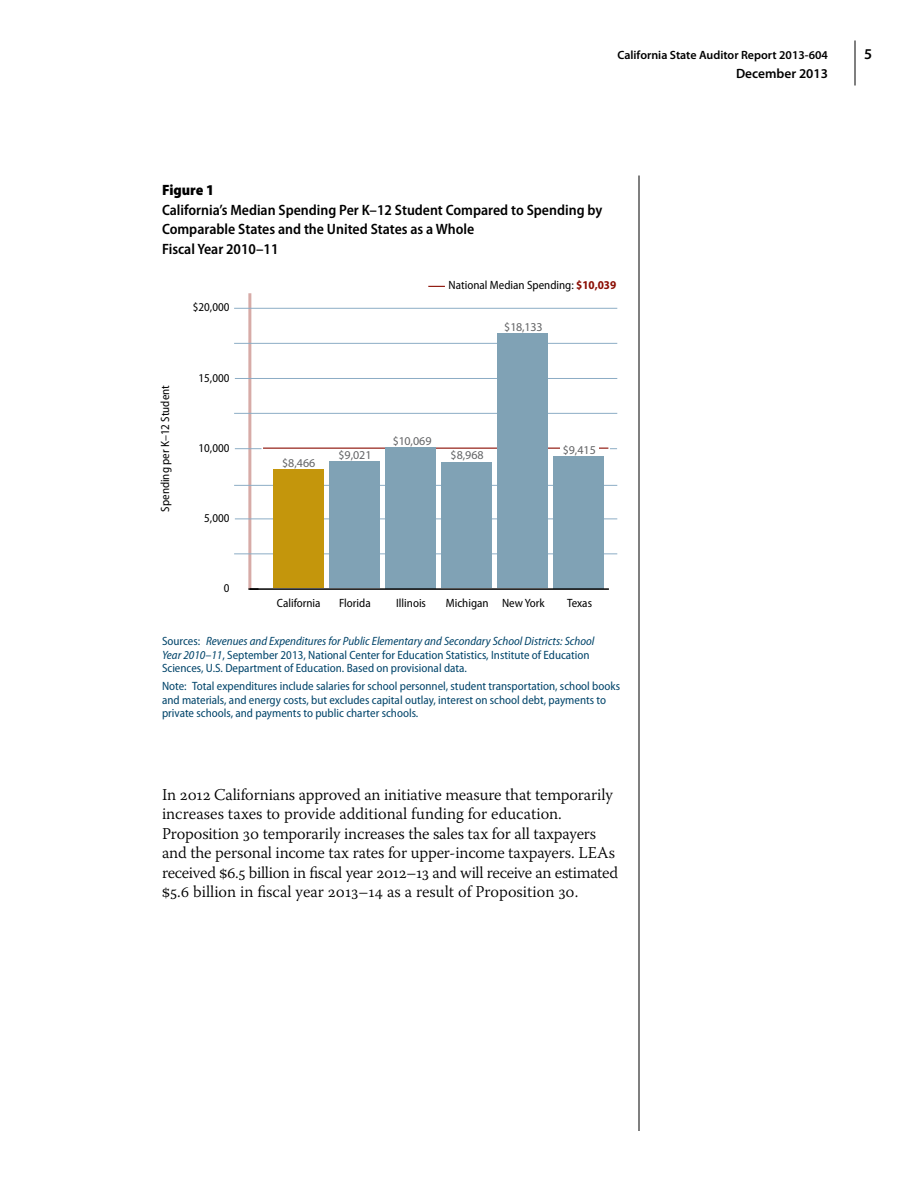
<style>
.page{position:relative;width:918px;height:1188px;background:#fff}
.page>*{position:absolute;margin:0;border:0;box-sizing:border-box;transform-origin:0 0}
.t1{font:300 16.5px/19.5px "Warnock Pro";letter-spacing:-.01em;color:#000}
.t2{font:600 semi-condensed 15px/19.5px "Myriad Pro";color:#000}
.t3{font:900 semi-condensed 15px "Myriad Pro";color:#000}
.t4{font:600 15px "Myriad Pro";color:#000}
.t5{font:600 13.5px "Myriad Pro";color:#000}
.t6{font:semi-condensed 12px/13.5px "Myriad Pro";color:#00446a}
.t7{font:semi-condensed 12px "Myriad Pro";color:#000}
.t8{font:12px "Myriad Pro";color:#636466}
.t9{font:600 12px "Myriad Pro";color:#000}
.s1{font-weight:700;color:#8b0e04}
.s2{font-style:italic}
</style>
<div class="page">
<hr style="left:639px;top:176px;width:1px;height:955px;background:#000">
<hr style="left:855px;top:40px;width:1px;height:46px;background:#000">
<hr style="left:263px;top:448px;width:345px;height:1px;background:#8b0e04">
<div style="left:560px;top:446px;width:38px;height:5px;background:#fff"></div>
<svg style="left:428px;top:286px;width:17px;height:1px"></svg>
<hr style="left:248px;top:293px;width:3px;height:296px;background:#d7aba7">
<hr style="left:235px;top:519px;width:382px;height:1px;background:#8cadc5">
<svg style="left:235px;top:448px;width:27px;height:1px"></svg>
<hr style="left:235px;top:378px;width:382px;height:1px;background:#8cadc5">
<hr style="left:234px;top:308px;width:383px;height:1px;background:#8cadc5">
<hr style="left:234px;top:343px;width:383px;height:1px;background:#8cadc5">
<hr style="left:234px;top:413px;width:383px;height:1px;background:#8cadc5">
<hr style="left:234px;top:485px;width:383px;height:1px;background:#8cadc5">
<hr style="left:234px;top:553px;width:383px;height:1px;background:#8cadc5">
<div style="left:553px;top:456px;width:51px;height:132px;background:#80a2b5"></div>
<div style="left:497px;top:334px;width:51px;height:254px;background:#80a2b5"></div>
<div style="left:441px;top:462px;width:51px;height:126px;background:#80a2b5"></div>
<div style="left:385px;top:447px;width:51px;height:141px;background:#80a2b5"></div>
<div style="left:329px;top:462px;width:51px;height:126px;background:#80a2b5"></div>
<div style="left:273px;top:469px;width:51px;height:119px;background:#c4960c"></div>
<hr style="left:248px;top:588px;width:361px;height:2px;background:#000">
<p class="t9" style="left:617px;top:48px;width:212px">California State Auditor Report 2013-604</p>
<p class="t4" style="left:864px;top:45px;width:10px">5</p>
<p class="t5" style="left:736px;top:66px;width:93px">December 2013</p>
<p class="t3" style="left:162px;top:181px;width:54px">Figure 1</p>
<p class="t2" style="left:162px;top:200px;width:442px">California’s Median Spending Per K–12 Student Compared to Spending by<br>Comparable States and the United States as a Whole<br>Fiscal Year 2010–11</p>
<p class="t7" style="left:193px;top:301px;width:38px">$20,000</p>
<p class="t7" style="left:159px;top:512px;width:128px;rotate:-90deg">Spending per K–12 Student</p>
<p class="t7" style="left:199px;top:371px;width:32px">15,000</p>
<p class="t7" style="left:199px;top:441px;width:32px">10,000</p>
<p class="t7" style="left:204px;top:511px;width:27px">5,000</p>
<p class="t7" style="left:224px;top:582px;width:7px">0</p>
<p class="t7" style="left:449px;top:279px;width:169px">National Median Spending: <span class="s1">$10,039</span></p>
<p class="t8" style="left:504px;top:320px;width:40px">$18,133</p>
<p class="t8" style="left:282px;top:456px;width:35px">$8,466</p>
<p class="t8" style="left:393px;top:434px;width:40px">$10,069</p>
<p class="t8" style="left:338px;top:449px;width:35px">$9,021</p>
<p class="t8" style="left:451px;top:449px;width:35px">$8,968</p>
<p class="t8" style="left:563px;top:443px;width:35px">$9,415</p>
<p class="t7" style="left:277px;top:596px;width:45px">California</p>
<p class="t7" style="left:339px;top:596px;width:33px">Florida</p>
<p class="t7" style="left:396px;top:596px;width:31px">Illinois</p>
<p class="t7" style="left:446px;top:596px;width:100px">Michigan New York</p>
<p class="t7" style="left:567px;top:596px;width:26px">Texas</p>
<p class="t6" style="left:162px;top:634px;width:434px">Sources: <span class="s2">Revenues and Expenditures for Public Elementary and Secondary School Districts: School<br>Year 2010–11</span>, September 2013, National Center for Education Statistics, Institute of Education<br>Sciences, U.S. Department of Education. Based on provisional data.</p>
<p class="t6" style="left:162px;top:679px;width:460px">Note: Total expenditures include salaries for school personnel, student transportation, school books and materials, and energy costs, but excludes capital outlay, interest on school debt, payments to private schools, and payments to public charter schools.</p>
<p class="t1" style="left:162px;top:784px;width:458px">In 2012 Californians approved an initiative measure that temporarily increases taxes to provide additional funding for education.<br>Proposition 30 temporarily increases the sales tax for all taxpayers and the personal income tax rates for upper-income taxpayers. LEAs received $6.5 billion in fiscal year 2012–13 and will receive an estimated $5.6 billion in fiscal year 2013–14 as a result of Proposition 30.</p>
</div>
